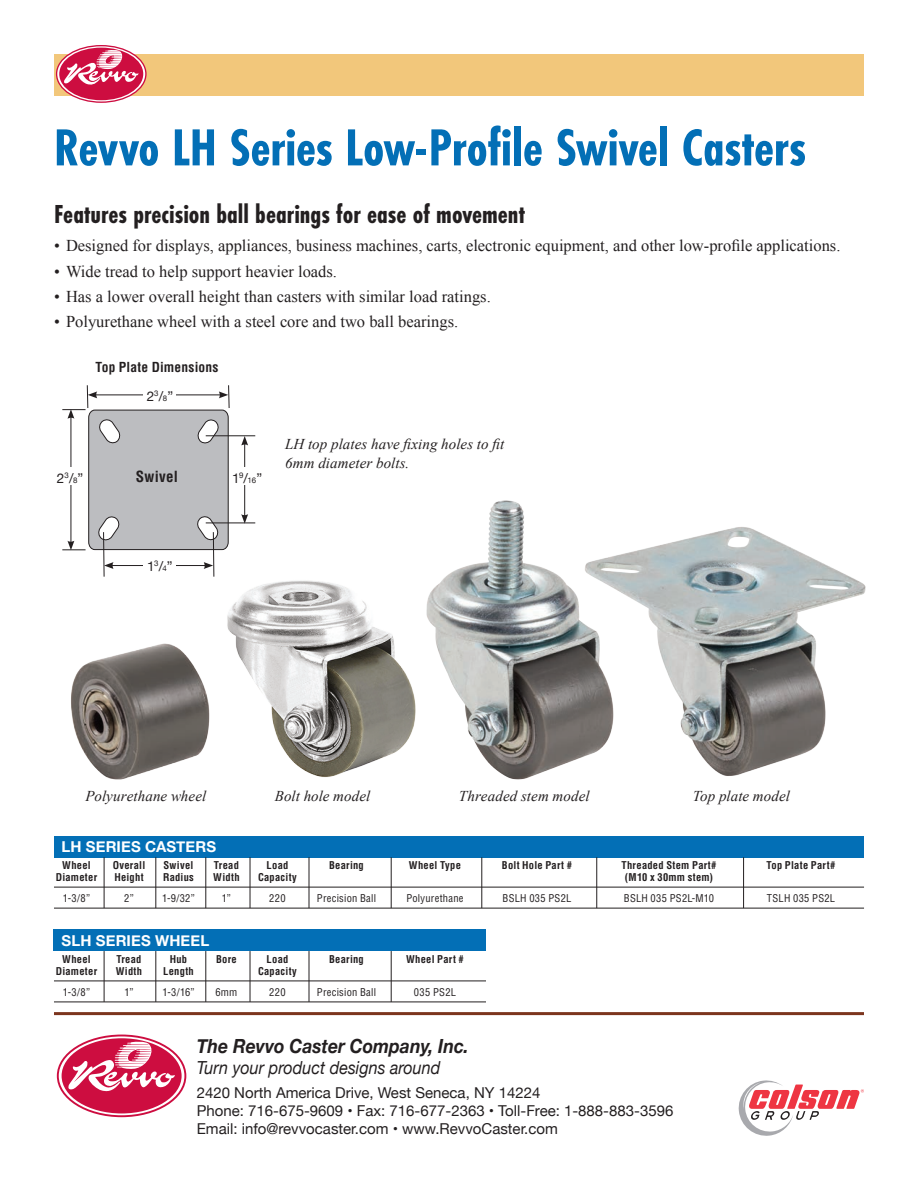
<style>
.page{position:relative;width:918px;height:1188px;background:#fff}
.page>*{position:absolute;margin:0;border:0;box-sizing:border-box;transform-origin:0 0}
.t1{font:700 54px "Futura PT Cond";letter-spacing:-.005em;color:#036fb6}
.t2{font:700 27px "Futura PT Cond";color:#231f20}
.t3{font:italic 700 19.5px "Helvetica Neue";color:#231f20;scale:.9 1}
.t4{font:italic 18px "Helvetica Neue";color:#231f20;scale:.9 1}
.t5{font:16.5px "Times New Roman";color:#231f20}
.t6{font:15px "Helvetica Neue";color:#231f20}
.t7{font:italic 15px/19.5px "Times New Roman";letter-spacing:.005em;color:#231f20}
.t8{font:700 15px "Helvetica Neue";letter-spacing:.01em;color:#fff}
.t9{font:700 condensed 15px "Helvetica LT Pro";letter-spacing:.015em;color:#231f20}
.t10{font:13.5px "Helvetica Neue";color:#231f20}
.t11{font:700 condensed 13.5px "Helvetica LT Pro";letter-spacing:.015em;color:#231f20}
.t12{font:700 condensed 10.5px "Helvetica LT Pro";letter-spacing:.025em;color:#231f20}
.t13{font:condensed 10.5px "Helvetica LT Pro";letter-spacing:.025em;color:#231f20}
.s1{font-size:7.8px}
</style>
<div class="page">
<div style="left:54px;top:54px;width:809px;height:41px;background:#f2c77b"></div>
<svg style="left:739px;top:1080px;width:125px;height:56px"></svg>
<svg style="left:58px;top:1036px;width:127px;height:80px"></svg>
<div style="left:57px;top:1035px;width:129px;height:82px;border:2px solid #cd0d40;border-radius:50%"></div>
<div style="left:62px;top:1038px;width:120px;height:75px;background:#cd0d40;border-radius:50%"></div>
<svg style="left:67px;top:1041px;width:108px;height:51px"></svg>
<hr style="left:54px;top:1012px;width:810px;height:3px;background:#7c351e">
<svg style="left:57px;top:46px;width:89px;height:56px"></svg>
<div style="left:56px;top:45px;width:91px;height:58px;border:1px solid #cd0d40;border-radius:50%"></div>
<div style="left:59px;top:48px;width:84px;height:52px;background:#cd0d40;border-radius:50%"></div>
<svg style="left:63px;top:50px;width:76px;height:35px"></svg>
<img style="left:71px;top:643px;width:139px;height:137px">
<img style="left:227px;top:580px;width:189px;height:197px">
<img style="left:426px;top:500px;width:155px;height:280px">
<img style="left:581px;top:527px;width:285px;height:249px">
<hr style="left:244px;top:443px;width:1px;height:74px;background:#231f20">
<svg style="left:241px;top:436px;width:7px;height:10px"></svg>
<svg style="left:241px;top:514px;width:7px;height:9px"></svg>
<hr style="left:206px;top:435px;width:49px;height:1px;background:#231f20">
<hr style="left:206px;top:523px;width:49px;height:1px;background:#231f20">
<svg style="left:62px;top:385px;width:168px;height:192px"></svg>
<div style="left:144px;top:386px;width:32px;height:17px;background:#fff"></div>
<div style="left:54px;top:468px;width:32px;height:17px;background:#fff"></div>
<div style="left:231px;top:468px;width:32px;height:17px;background:#fff"></div>
<div style="left:144px;top:556px;width:32px;height:17px;background:#fff"></div>
<hr style="left:54px;top:887px;width:810px;height:1px;background:#231f20">
<hr style="left:54px;top:908px;width:810px;height:1px;background:#231f20">
<div style="left:54px;top:836px;width:810px;height:21px;background:#036fb6"></div>
<hr style="left:104px;top:857px;width:1px;height:51px;background:#231f20">
<hr style="left:155px;top:857px;width:1px;height:51px;background:#231f20">
<hr style="left:205px;top:857px;width:1px;height:51px;background:#231f20">
<hr style="left:250px;top:857px;width:1px;height:51px;background:#231f20">
<hr style="left:309px;top:857px;width:1px;height:51px;background:#231f20">
<hr style="left:391px;top:857px;width:1px;height:51px;background:#231f20">
<hr style="left:481px;top:857px;width:1px;height:51px;background:#231f20">
<hr style="left:596px;top:857px;width:1px;height:51px;background:#231f20">
<hr style="left:743px;top:857px;width:1px;height:51px;background:#231f20">
<hr style="left:54px;top:981px;width:432px;height:1px;background:#231f20">
<hr style="left:54px;top:1002px;width:432px;height:1px;background:#231f20">
<div style="left:54px;top:930px;width:432px;height:21px;background:#036fb6"></div>
<hr style="left:104px;top:951px;width:1px;height:51px;background:#231f20">
<hr style="left:155px;top:951px;width:1px;height:51px;background:#231f20">
<hr style="left:205px;top:951px;width:1px;height:51px;background:#231f20">
<hr style="left:250px;top:951px;width:1px;height:51px;background:#231f20">
<hr style="left:309px;top:951px;width:1px;height:51px;background:#231f20">
<hr style="left:391px;top:951px;width:1px;height:51px;background:#231f20">
<p class="t1" style="left:54px;top:116px;width:753px">Revvo LH Series Low-Profile Swivel Casters</p>
<p class="t2" style="left:54px;top:199px;width:472px">Features precision ball bearings for ease of movement</p>
<p class="t5" style="left:54px;top:236px;width:788px">• Designed for displays, appliances, business machines, carts, electronic equipment, and other low-profile applications.</p>
<p class="t5" style="left:54px;top:261px;width:285px">• Wide tread to help support heavier loads.</p>
<p class="t5" style="left:54px;top:287px;width:438px">• Has a lower overall height than casters with similar load ratings.</p>
<p class="t5" style="left:54px;top:312px;width:406px">• Polyurethane wheel with a steel core and two ball bearings.</p>
<p class="t11" style="left:96px;top:358px;width:125px">Top Plate Dimensions</p>
<p class="t10" style="left:147px;top:386px;width:28px">2<sup>3</sup>/<span class="s1">8</span>”</p>
<p class="t9" style="left:136px;top:466px;width:44px">Swivel</p>
<p class="t10" style="left:57px;top:468px;width:28px">2<sup>3</sup>/<span class="s1">8</span>”</p>
<p class="t10" style="left:232px;top:468px;width:31px">1<sup>9</sup>/<span class="s1">16</span>”</p>
<p class="t7" style="left:285px;top:433px;width:221px">LH top plates have fixing holes to fit<br>6mm diameter bolts.</p>
<p class="t10" style="left:147px;top:556px;width:27px">1<sup>3</sup>/<span class="s1">4</span>”</p>
<p class="t7" style="left:86px;top:786px;width:122px">Polyurethane wheel</p>
<p class="t7" style="left:275px;top:786px;width:97px">Bolt hole model</p>
<p class="t7" style="left:459px;top:786px;width:132px">Threaded stem model</p>
<p class="t7" style="left:693px;top:786px;width:99px">Top plate model</p>
<p class="t8" style="left:62px;top:835px;width:156px">LH SERIES CASTERS</p>
<p class="t12" style="left:62px;top:859px;width:30px">Wheel</p>
<p class="t12" style="left:113px;top:859px;width:34px">Overall</p>
<p class="t12" style="left:163px;top:859px;width:32px">Swivel</p>
<p class="t12" style="left:214px;top:859px;width:27px">Tread</p>
<p class="t12" style="left:267px;top:859px;width:23px">Load</p>
<p class="t12" style="left:329px;top:859px;width:36px">Bearing</p>
<p class="t12" style="left:409px;top:859px;width:54px">Wheel Type</p>
<p class="t12" style="left:502px;top:859px;width:72px">Bolt Hole Part #</p>
<p class="t12" style="left:621px;top:859px;width:97px">Threaded Stem Part#</p>
<p class="t12" style="left:767px;top:859px;width:70px">Top Plate Part#</p>
<p class="t12" style="left:56px;top:871px;width:43px">Diameter</p>
<p class="t12" style="left:114px;top:871px;width:31px">Height</p>
<p class="t12" style="left:163px;top:871px;width:32px">Radius</p>
<p class="t12" style="left:213px;top:871px;width:28px">Width</p>
<p class="t12" style="left:258px;top:871px;width:40px">Capacity</p>
<p class="t12" style="left:625px;top:871px;width:90px">(M10 x 30mm stem)</p>
<p class="t13" style="left:63px;top:892px;width:29px">1-3/8”</p>
<p class="t13" style="left:124px;top:892px;width:11px">2”</p>
<p class="t13" style="left:162px;top:892px;width:34px">1-9/32”</p>
<p class="t13" style="left:222px;top:892px;width:11px">1”</p>
<p class="t13" style="left:269px;top:892px;width:18px">220</p>
<p class="t13" style="left:317px;top:892px;width:61px">Precision Ball</p>
<p class="t13" style="left:406px;top:892px;width:59px">Polyurethane</p>
<p class="t13" style="left:503px;top:892px;width:70px">BSLH 035 PS2L</p>
<p class="t13" style="left:624px;top:892px;width:92px">BSLH 035 PS2L-M10</p>
<p class="t13" style="left:767px;top:892px;width:70px">TSLH 035 PS2L</p>
<p class="t8" style="left:62px;top:929px;width:149px">SLH SERIES WHEEL</p>
<p class="t12" style="left:62px;top:952px;width:30px">Wheel</p>
<p class="t12" style="left:116px;top:952px;width:27px">Tread</p>
<p class="t12" style="left:170px;top:952px;width:19px">Hub</p>
<p class="t12" style="left:216px;top:952px;width:22px">Bore</p>
<p class="t12" style="left:267px;top:952px;width:23px">Load</p>
<p class="t12" style="left:329px;top:952px;width:36px">Bearing</p>
<p class="t12" style="left:406px;top:952px;width:59px">Wheel Part #</p>
<p class="t12" style="left:56px;top:964px;width:43px">Diameter</p>
<p class="t12" style="left:116px;top:964px;width:28px">Width</p>
<p class="t12" style="left:163px;top:964px;width:32px">Length</p>
<p class="t12" style="left:258px;top:964px;width:40px">Capacity</p>
<p class="t13" style="left:63px;top:986px;width:29px">1-3/8”</p>
<p class="t13" style="left:124px;top:986px;width:11px">1”</p>
<p class="t13" style="left:162px;top:986px;width:34px">1-3/16”</p>
<p class="t13" style="left:215px;top:986px;width:23px">6mm</p>
<p class="t13" style="left:269px;top:986px;width:18px">220</p>
<p class="t13" style="left:317px;top:986px;width:61px">Precision Ball</p>
<p class="t13" style="left:414px;top:986px;width:44px">035 PS2L</p>
<p class="t3" style="left:197px;top:1030px;width:304px">The Revvo Caster Company, Inc.</p>
<p class="t4" style="left:197px;top:1055px;width:272px">Turn your product designs around</p>
<p class="t6" style="left:197px;top:1082px;width:345px">2420 North America Drive, West Seneca, NY 14224</p>
<p class="t6" style="left:197px;top:1100px;width:478px">Phone: 716-675-9609 • Fax: 716-677-2363 • Toll-Free: 1-888-883-3596</p>
<p class="t6" style="left:197px;top:1118px;width:363px">Email: info@revvocaster.com • www.RevvoCaster.com</p>
</div>
